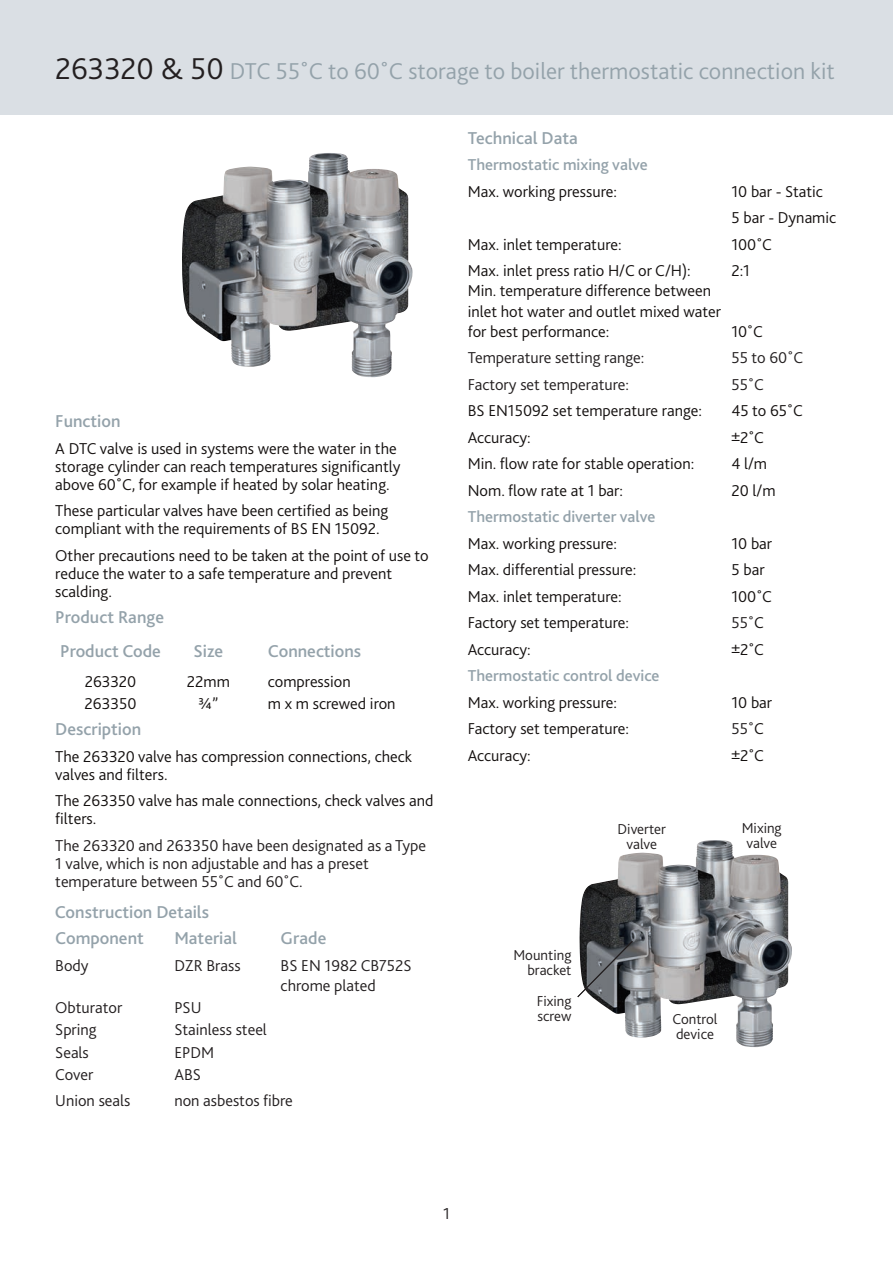
<style>
.page{position:relative;width:893px;height:1263px;background:#fff}
.page>*{position:absolute;margin:0;border:0;box-sizing:border-box;transform-origin:0 0}
.t1{font:300 24px "Bliss 2";color:#94a2aa}
.t2{font:500 18px/33.8px "Bliss 2";color:#94a2aa}
.t3{font:300 16.5px/18px "Bliss 2";color:#14100f}
.t4{font:300 16.5px/18px "Bliss 2";color:#231f20}
.t5{font:500 16.5px "Bliss 2";color:#94a2aa}
.t6{font:300 15px/15px "Bliss 2";color:#231f20;text-align:center}
.s1{font-size:31.5px;color:#231f20}
.s2{color:#14100f}
</style>
<div class="page">
<div style="left:0;top:0;width:893px;height:115px;background:#dadfe4"></div>
<img style="left:182px;top:153px;width:231px;height:224px">
<img style="left:579px;top:840px;width:213px;height:207px">
<svg style="left:577px;top:940px;width:56px;height:58px;background:#65686c"></svg>
<h1 class="t1" style="left:55px;top:62px;width:781px"><span class="s1">263320 &amp; 50</span> DTC 55˚C to 60˚C storage to boiler thermostatic connection kit</h1>
<p class="t2" style="left:55px;top:406px;width:67px">Function</p>
<p class="t3" style="left:55px;top:441px;width:347px">A DTC valve is used in systems were the water in the storage cylinder can reach temperatures significantly above 60˚C, for example if heated by solar heating.</p>
<p class="t3" style="left:55px;top:503px;width:335px">These particular valves have been certified as being compliant with the requirements of BS EN 15092.</p>
<p class="t3" style="left:55px;top:548px;width:375px">Other precautions need to be taken at the point of use to reduce the water to a safe temperature and prevent scalding.</p>
<p class="t2" style="left:55px;top:602px;width:110px">Product Range<br>Product Code</p>
<p class="t2" style="left:194px;top:636px;width:31px">Size</p>
<p class="t2" style="left:268px;top:636px;width:95px">Connections</p>
<p class="t3" style="left:85px;top:674px;width:53px">263320</p>
<p class="t3" style="left:187px;top:674px;width:45px">22mm</p>
<p class="t3" style="left:268px;top:674px;width:84px">compression</p>
<p class="t3" style="left:85px;top:696px;width:53px">263350</p>
<p class="t3" style="left:198px;top:696px;width:22px">¾”</p>
<p class="t3" style="left:268px;top:696px;width:129px">m x m screwed iron</p>
<p class="t2" style="left:55px;top:714px;width:88px">Description</p>
<p class="t3" style="left:55px;top:749px;width:358px">The 263320 valve has compression connections, check valves and filters.</p>
<p class="t3" style="left:55px;top:793px;width:380px">The 263350 valve has male connections, check valves and filters.</p>
<p class="t4" style="left:55px;top:838px;width:372px">The 263320 and 263350 have been designated as a Type<br>1 valve, which is non adjustable and has a preset temperature between 55˚C and 60˚C.</p>
<p class="t2" style="left:55px;top:900px;width:156px;line-height:26.5px">Construction Details<br>Component</p>
<p class="t2" style="left:174px;top:923px;width:64px">Material</p>
<p class="t2" style="left:281px;top:923px;width:47px">Grade</p>
<p class="t4" style="left:55px;top:958px;width:35px">Body</p>
<p class="t4" style="left:174px;top:958px;width:68px">DZR Brass</p>
<p class="t4" style="left:281px;top:957px;width:133px;line-height:20.1px">BS EN 1982 CB752S chrome plated</p>
<p class="t4" style="left:55px;top:1000px;width:69px">Obturator</p>
<p class="t4" style="left:174px;top:1000px;width:29px">PSU</p>
<p class="t4" style="left:55px;top:1022px;width:43px">Spring</p>
<p class="t4" style="left:174px;top:1022px;width:94px">Stainless steel</p>
<p class="t4" style="left:55px;top:1045px;width:35px">Seals</p>
<p class="t4" style="left:174px;top:1045px;width:41px">EPDM</p>
<p class="t4" style="left:55px;top:1067px;width:40px">Cover</p>
<p class="t4" style="left:174px;top:1067px;width:28px">ABS</p>
<p class="t4" style="left:55px;top:1093px;width:77px">Union seals</p>
<p class="t4" style="left:174px;top:1093px;width:120px">non asbestos fibre</p>
<p class="t2" style="left:468px;top:123px;width:112px">Technical Data</p>
<p class="t5" style="left:468px;top:159px;width:182px">Thermostatic mixing valve</p>
<p class="t3" style="left:468px;top:184px;width:151px">Max. working pressure:</p>
<p class="t3" style="left:731px;top:180px;width:106px;line-height:26.5px">10 bar - Static<br>5 bar - Dynamic</p>
<p class="t3" style="left:468px;top:237px;width:155px">Max. inlet temperature:</p>
<p class="t3" style="left:731px;top:237px;width:42px">100˚C</p>
<p class="t3" style="left:468px;top:263px;width:225px">Max. inlet press ratio H/C or C/H):</p>
<p class="t3" style="left:731px;top:263px;width:20px">2:1</p>
<p class="t3" style="left:468px;top:282px;width:255px;line-height:20.1px">Min. temperature difference between inlet hot water and outlet mixed water for best performance:</p>
<p class="t3" style="left:731px;top:324px;width:33px">10˚C</p>
<p class="t4" style="left:468px;top:350px;width:178px">Temperature setting range:</p>
<p class="t4" style="left:731px;top:350px;width:73px">55 to 60˚C</p>
<p class="t4" style="left:468px;top:377px;width:163px">Factory set temperature:</p>
<p class="t4" style="left:731px;top:377px;width:34px">55˚C</p>
<p class="t3" style="left:468px;top:403px;width:236px">BS EN15092 set temperature range:</p>
<p class="t3" style="left:731px;top:403px;width:73px">45 to 65˚C</p>
<p class="t3" style="left:468px;top:430px;width:65px">Accuracy:</p>
<p class="t3" style="left:731px;top:430px;width:34px">±2˚C</p>
<p class="t3" style="left:468px;top:456px;width:228px">Min. flow rate for stable operation:</p>
<p class="t3" style="left:731px;top:456px;width:37px">4 l/m</p>
<p class="t3" style="left:468px;top:483px;width:157px">Nom. flow rate at 1 bar:</p>
<p class="t3" style="left:731px;top:483px;width:46px">20 l/m</p>
<p class="t5" style="left:468px;top:510px;width:189px">Thermostatic diverter valve</p>
<p class="t3" style="left:468px;top:536px;width:151px">Max. working pressure:</p>
<p class="t3" style="left:731px;top:536px;width:42px">10 bar</p>
<p class="t3" style="left:468px;top:562px;width:170px">Max. differential pressure:</p>
<p class="t3" style="left:731px;top:562px;width:35px">5 bar</p>
<p class="t3" style="left:468px;top:589px;width:155px">Max. inlet temperature:</p>
<p class="t3" style="left:731px;top:589px;width:42px">100˚C</p>
<p class="t3" style="left:468px;top:615px;width:163px">Factory set temperature:</p>
<p class="t4" style="left:731px;top:615px;width:34px">55˚<span class="s2">C</span></p>
<p class="t3" style="left:468px;top:642px;width:65px">Accuracy:</p>
<p class="t3" style="left:731px;top:642px;width:34px">±2˚C</p>
<p class="t5" style="left:468px;top:669px;width:193px">Thermostatic control device</p>
<p class="t3" style="left:468px;top:695px;width:151px">Max. working pressure:</p>
<p class="t3" style="left:731px;top:695px;width:42px">10 bar</p>
<p class="t3" style="left:468px;top:721px;width:163px">Factory set temperature:</p>
<p class="t4" style="left:731px;top:721px;width:34px">55˚<span class="s2">C</span></p>
<p class="t3" style="left:468px;top:748px;width:65px">Accuracy:</p>
<p class="t3" style="left:731px;top:748px;width:34px">±2˚C</p>
<p class="t6" style="left:513px;top:949px;width:60px;text-align:right">Mounting bracket</p>
<p class="t6" style="left:537px;top:995px;width:36px;text-align:left">Fixing screw</p>
<p class="t6" style="left:618px;top:822px;width:50px">Diverter valve</p>
<p class="t6" style="left:742px;top:822px;width:41px">Mixing valve</p>
<p class="t6" style="left:672px;top:1013px;width:47px;text-align:left">Control device</p>
<p class="t4" style="left:443px;top:1205px;width:8px">1</p>
</div>
